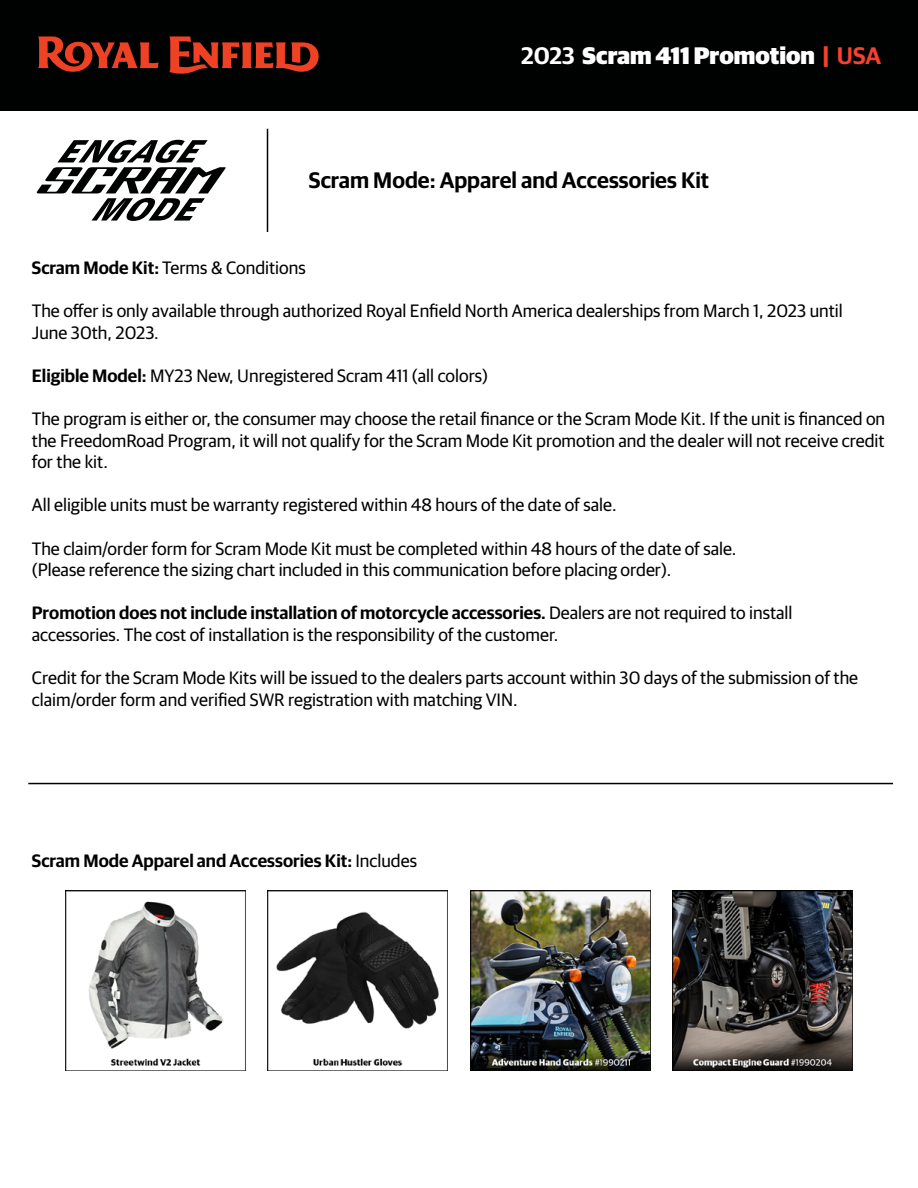
<style>
.page{position:relative;width:918px;height:1188px;background:#fff}
.page>*{position:absolute;margin:0;border:0;box-sizing:border-box;transform-origin:0 0}
.t1{font:900 24px "Guardian Sans";color:#fff}
.t2{font:600 22.5px "Guardian Sans";color:#000}
.t3{font:18px/21.6px "Guardian Sans";color:#000}
.t4{font:600 18px "Guardian Sans";color:#000}
.s1{font-weight:600}
.s2{color:#f84030}
.s3{font-weight:600;color:#f84030}
.s4{font-weight:400}
</style>
<div class="page">
<div style="left:0;top:0;width:918px;height:110px;background:#000101"></div>
<svg style="left:38px;top:36px;width:281px;height:38px"></svg>
<svg style="left:37px;top:140px;width:189px;height:81px"></svg>
<hr style="left:267px;top:129px;width:1px;height:103px;background:#000101">
<hr style="left:28px;top:783px;width:865px;height:1px;background:#000101">
<img style="left:65px;top:891px;width:180px;height:180px">
<img style="left:268px;top:891px;width:180px;height:180px">
<img style="left:470px;top:891px;width:180px;height:180px">
<img style="left:673px;top:891px;width:180px;height:180px">
<h1 class="t1" style="left:521px;top:37px;width:362px"><span class="s1">2023</span> Scram 411 Promotion <span class="s2">|</span> <span class="s3">USA</span></h1>
<p class="t2" style="left:309px;top:164px;width:402px">Scram Mode: Apparel and Accessories Kit</p>
<p class="t3" style="left:32px;top:255px;width:275px"><span class="s1">Scram Mode Kit:</span> Terms &amp; Conditions</p>
<p class="t3" style="left:32px;top:299px;width:813px">The offer is only available through authorized Royal Enfield North America dealerships from March 1, 2023 until<br>June 30th, 2023.</p>
<p class="t3" style="left:32px;top:363px;width:458px"><span class="s1">Eligible Model:</span> MY23 New, Unregistered Scram 411 (all colors)</p>
<p class="t3" style="left:32px;top:407px;width:855px;text-align:justify">The program is either or, the consumer may choose the retail finance or the Scram Mode Kit. If the unit is financed on the FreedomRoad Program, it will not qualify for the Scram Mode Kit promotion and the dealer will not receive credit for the kit.</p>
<p class="t3" style="left:32px;top:493px;width:586px">All eligible units must be warranty registered within 48 hours of the date of sale.</p>
<p class="t3" style="left:32px;top:536px;width:706px">The claim/order form for Scram Mode Kit must be completed within 48 hours of the date of sale. (Please reference the sizing chart included in this communication before placing order).</p>
<p class="t3" style="left:32px;top:601px;width:762px"><span class="s1">Promotion does not include installation of motorcycle accessories.</span> Dealers are not required to install accessories. The cost of installation is the responsibility of the customer.</p>
<p class="t3" style="left:32px;top:666px;width:828px">Credit for the Scram Mode Kits will be issued to the dealers parts account within 30 days of the submission of the claim/order form and verified SWR registration with matching VIN.</p>
<p class="t4" style="left:32px;top:848px;width:387px">Scram Mode Apparel and Accessories Kit: <span class="s4">Includes</span></p>
</div>
